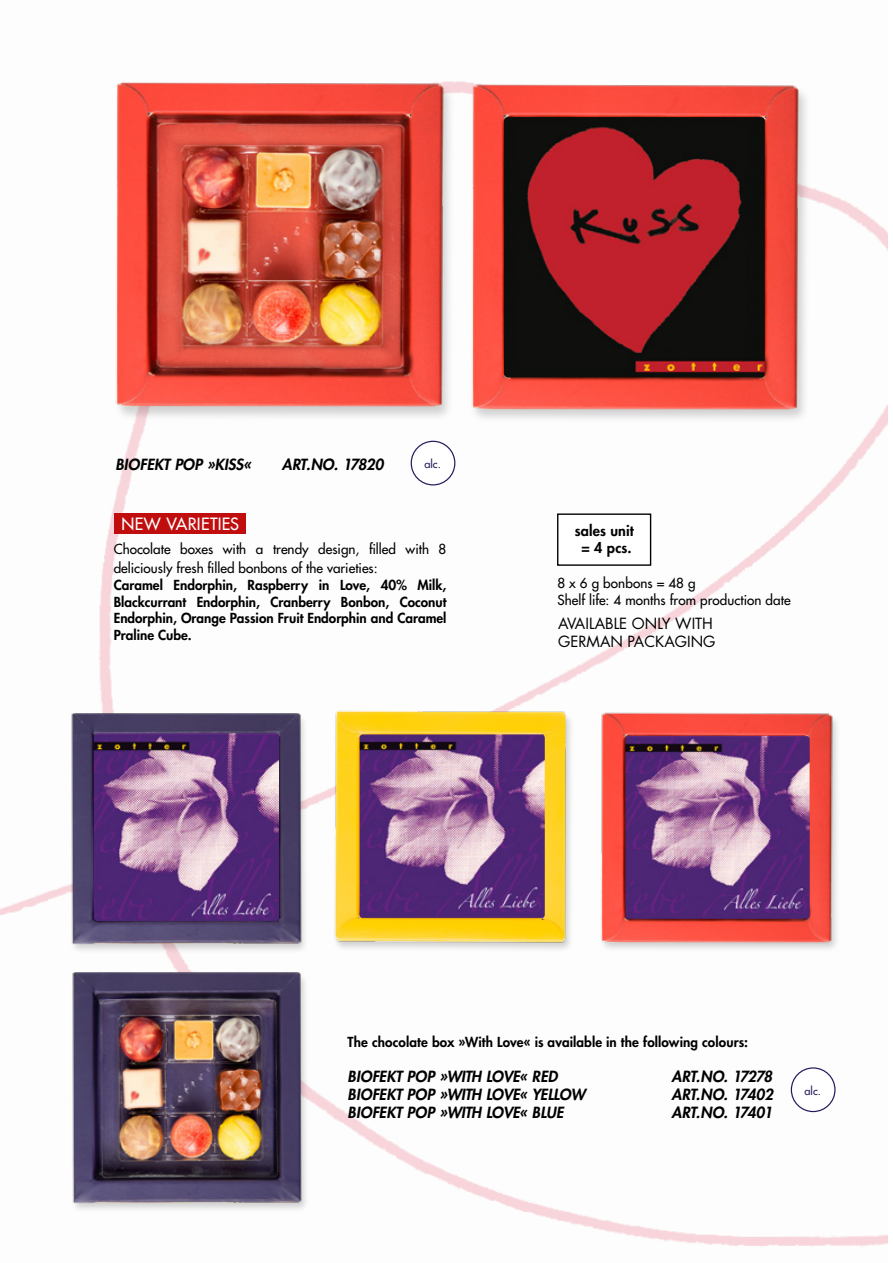
<style>
.page{position:relative;width:893px;height:1263px;background:#fff}
.page>*{position:absolute;margin:0;border:0;box-sizing:border-box;transform-origin:0 0}
.t1{font:500 16.5px "Futura Std";letter-spacing:.015em;color:#fff}
.t2{font:italic 800 15px "Futura Std";letter-spacing:-.005em;color:#000}
.t3{font:15px/18px "Futura Std";color:#000}
.t4{font:italic 800 15px "Futura Std";letter-spacing:-.04em;color:#000}
.t5{font:italic 800 15px "Futura Std";letter-spacing:-.03em;color:#000}
.t6{font:800 14.4px/17.2px "Futura Std";letter-spacing:.01em;color:#000;text-align:center}
.t7{font:800 13.5px/16.8px "Futura Std";color:#000;text-align:justify}
.t8{font:500 13.5px/18.9px "Futura Std";color:#000}
.t9{font:500 10.95px "Futura Std";color:#24195d}
</style>
<div class="page">
<img style="left:0;top:192px;width:887px;height:1055px">
<div style="left:69px;top:713px;width:240px;height:242px;background:#000;opacity:.18"></div>
<img style="left:68px;top:705px;width:242px;height:241px">
<div style="left:411px;top:441px;width:44px;height:44px;background:#fff;border-radius:50%"></div>
<div style="left:411px;top:441px;width:44px;height:44px;border:1px solid #24195d;border-radius:50%"></div>
<div style="left:791px;top:1068px;width:44px;height:43px;background:#fff;border-radius:50%"></div>
<div style="left:791px;top:1067px;width:44px;height:45px;border:1px solid #24195d;border-radius:50%"></div>
<div style="left:599px;top:713px;width:242px;height:239px;background:#f6f6f6"></div>
<img style="left:597px;top:710px;width:239px;height:238px">
<div style="left:70px;top:972px;width:240px;height:242px;background:#000;opacity:.18"></div>
<img style="left:69px;top:964px;width:242px;height:241px">
<img style="left:625px;top:736px;width:185px;height:183px">
<div style="left:114px;top:82px;width:342px;height:340px;background:#f6f6f6"></div>
<img style="left:101px;top:81px;width:356px;height:333px">
<div style="left:469px;top:85px;width:342px;height:339px;background:#f8f8f8"></div>
<img style="left:457px;top:81px;width:368px;height:336px">
<img style="left:504px;top:117px;width:261px;height:260px">
<img style="left:313px;top:707px;width:263px;height:247px">
<img style="left:359px;top:734px;width:186px;height:184px">
<img style="left:94px;top:733px;width:185px;height:188px">
<div style="left:115px;top:513px;width:131px;height:20px;background:#c00d0e"></div>
<div style="left:558px;top:514px;width:93px;height:51px;background:#fff"></div>
<div style="left:557px;top:513px;width:94px;height:53px;border:1px solid #000"></div>
<p class="t2" style="left:115px;top:454px;width:137px">BIOFEKT POP »KISS«</p>
<p class="t2" style="left:282px;top:454px;width:103px">ART.NO. 17820</p>
<p class="t1" style="left:122px;top:513px;width:119px">NEW VARIETIES</p>
<p class="t9" style="left:424px;top:457px;width:18px">alc.</p>
<p class="t8" style="left:114px;top:540px;width:334px">Chocolate boxes with a trendy design, filled with 8 deliciously fresh filled bonbons of the varieties:</p>
<p class="t7" style="left:114px;top:576px;width:334px">Caramel Endorphin, Raspberry in Love, 40% Milk, Blackcurrant Endorphin, Cranberry Bonbon, Coconut Endorphin, Orange Passion Fruit Endorphin and Caramel Praline Cube.</p>
<p class="t6" style="left:575px;top:522px;width:60px">sales unit = 4 pcs.</p>
<p class="t8" style="left:557px;top:575px;width:235px;line-height:16.8px">8 x 6 g bonbons = 48 g<br>Shelf life: 4 months from production date</p>
<p class="t3" style="left:558px;top:615px;width:159px">AVAILABLE ONLY WITH<br>GERMAN PACKAGING</p>
<p class="t7" style="left:348px;top:1034px;width:402px">The chocolate box »With Love« is available in the following colours:</p>
<p class="t2" style="left:348px;top:1067px;width:211px">BIOFEKT POP »WITH LOVE« RED</p>
<p class="t4" style="left:672px;top:1067px;width:102px">ART.NO. 17278</p>
<p class="t2" style="left:348px;top:1085px;width:239px">BIOFEKT POP »WITH LOVE« YELLOW</p>
<p class="t2" style="left:672px;top:1085px;width:103px">ART.NO. 17402</p>
<p class="t2" style="left:348px;top:1103px;width:217px">BIOFEKT POP »WITH LOVE« BLUE</p>
<p class="t5" style="left:672px;top:1103px;width:102px">ART.NO. 17401</p>
<p class="t9" style="left:804px;top:1084px;width:18px">alc.</p>
</div>
